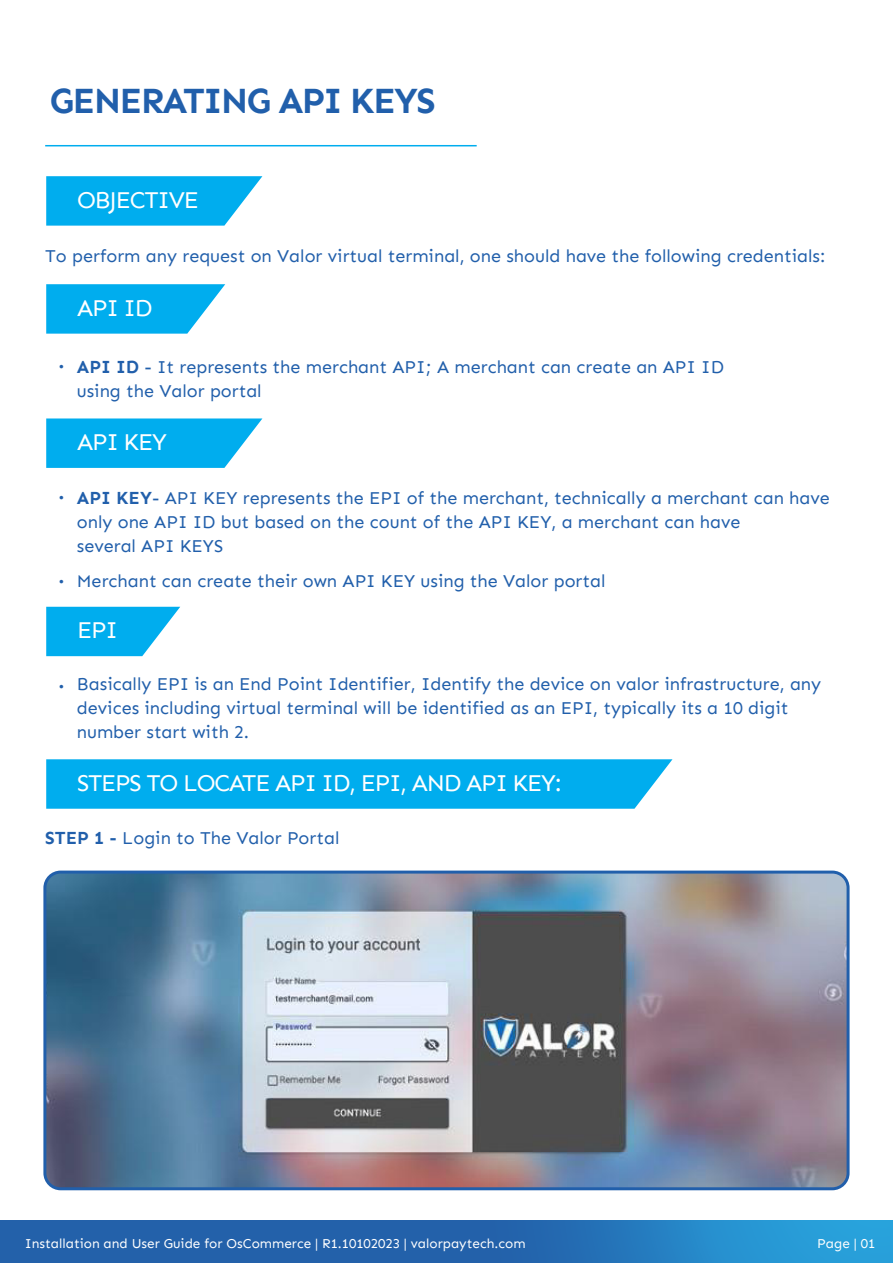
<style>
.page{position:relative;width:893px;height:1263px;background:#fff}
.page>*{position:absolute;margin:0;border:0;box-sizing:border-box;transform-origin:0 0}
.t1{font:700 36px "Sen";letter-spacing:-.05em;color:#215fab}
.t2{font:24px "Sen";letter-spacing:-.05em;color:#fff}
.t3{font:700 22.5px "Sen";color:#215fab}
.t4{font:18px/24px "Sen";color:#215fab}
.t5{font:13.5px "Sen";color:#fff}
.s1{font-weight:700}
</style>
<div class="page">
<svg style="left:0;top:1220px;width:893px;height:43px;background:#2471b6"></svg>
<hr style="left:45px;top:145px;width:432px;height:1px;background:#00adee">
<svg style="left:46px;top:176px;width:216px;height:50px;background:#18b4ef"></svg>
<svg style="left:46px;top:284px;width:179px;height:50px;background:#1db6ef"></svg>
<svg style="left:46px;top:418px;width:216px;height:50px;background:#18b4ef"></svg>
<svg style="left:46px;top:607px;width:134px;height:49px;background:#24b8f0"></svg>
<img style="left:47px;top:874px;width:799px;height:312px">
<div style="left:43px;top:870px;width:807px;height:320px;border:3px solid #215fab;border-radius:16px"></div>
<svg style="left:46px;top:759px;width:626px;height:50px;background:#0ab0ee"></svg>
<h1 class="t1" style="left:50px;top:80px;width:387px">GENERATING API KEYS</h1>
<h2 class="t2" style="left:77px;top:186px;width:124px">OBJECTIVE</h2>
<p class="t4" style="left:45px;top:244px;width:782px">To perform any request on Valor virtual terminal, one should have the following credentials:</p>
<h2 class="t2" style="left:77px;top:294px;width:77px">API ID</h2>
<p class="t3" style="left:59px;top:348px;width:8px">.</p>
<p class="t4" style="left:77px;top:355px;width:649px"><span class="s1">API ID</span> - It represents the merchant API; A merchant can create an API ID using the Valor portal</p>
<h2 class="t2" style="left:77px;top:428px;width:91px">API KEY</h2>
<p class="t3" style="left:59px;top:478px;width:8px">.</p>
<p class="t3" style="left:59px;top:563px;width:8px">.</p>
<p class="t3" style="left:59px;top:667px;width:8px">.</p>
<p class="t4" style="left:77px;top:486px;width:754px"><span class="s1">API KEY</span>- API KEY represents the EPI of the merchant, technically a merchant can have only one API ID but based on the count of the API KEY, a merchant can have<br>several API KEYS</p>
<p class="t4" style="left:77px;top:569px;width:530px">Merchant can create their own API KEY using the Valor portal</p>
<h2 class="t2" style="left:77px;top:616px;width:42px">EPI</h2>
<p class="t4" style="left:77px;top:672px;width:746px">Basically EPI is an End Point Identifier, Identify the device on valor infrastructure, any devices including virtual terminal will be identified as an EPI, typically its a 10 digit number start with 2.</p>
<h2 class="t2" style="left:77px;top:769px;width:486px">STEPS TO LOCATE API ID, EPI, AND API KEY:</h2>
<p class="t4" style="left:45px;top:826px;width:296px"><span class="s1">STEP 1 -</span> Login to The Valor Portal</p>
<p class="t5" style="left:25px;top:1235px;width:502px">Installation and User Guide for OsCommerce | R1.10102023 | valorpaytech.com</p>
<p class="t5" style="left:817px;top:1235px;width:60px">Page | 01</p>
</div>
